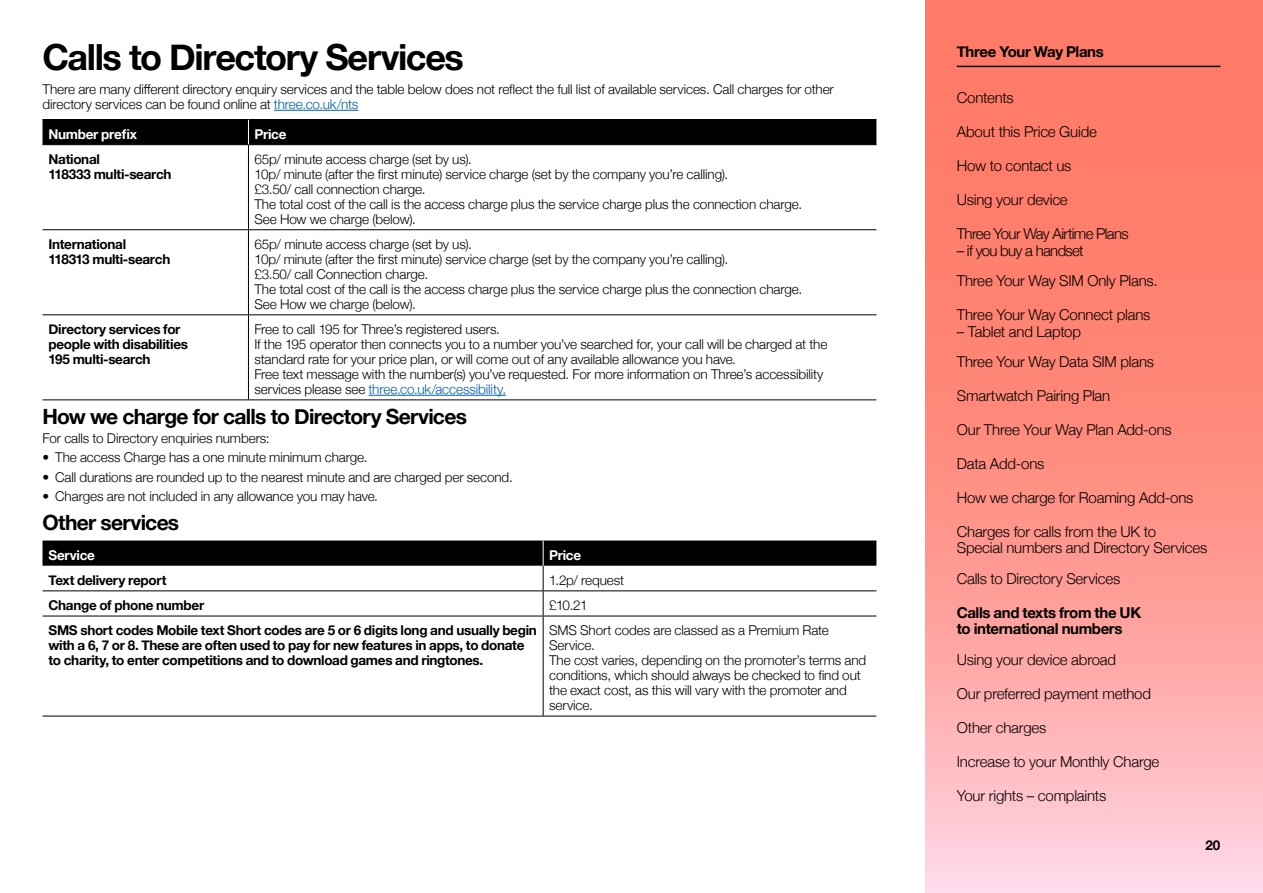
<style>
.page{position:relative;width:1263px;height:893px;background:#fff}
.page>*{position:absolute;margin:0;border:0;box-sizing:border-box;transform-origin:0 0}
.t1{font:700 36px "Helvetica Neue";letter-spacing:-.035em;color:#000}
.t2{font:700 21px "Helvetica Neue";letter-spacing:-.035em;color:#000}
.t3{font:300 15px/30.3px "Helvetica Neue";letter-spacing:-.015em;color:#000}
.t4{font:700 15px/16.5px "Helvetica Neue";letter-spacing:-.025em;color:#000}
.t5{font:300 15px "Helvetica Neue";letter-spacing:-.045em;color:#000}
.t6{font:300 13.5px/15px "Helvetica Neue";letter-spacing:-.01em;color:#000}
.t7{font:700 13.5px/15px "Helvetica Neue";letter-spacing:-.02em;color:#000}
.t8{font:700 13.5px "Helvetica Neue";letter-spacing:-.02em;color:#fff}
.s1{color:#005da9}
</style>
<div class="page">
<svg style="left:926px;top:0;width:337px;height:893px;background:#fe968d"></svg>
<hr style="left:957px;top:66px;width:263px;height:1px;background:#000">
<hr style="left:274px;top:110px;width:84px;height:1px;background:#005da9">
<hr style="left:43px;top:119px;width:205px;height:1px;background:#000">
<hr style="left:248px;top:119px;width:628px;height:1px;background:#000">
<hr style="left:248px;top:145px;width:1px;height:84px;background:#000">
<hr style="left:43px;top:229px;width:205px;height:1px;background:#000">
<hr style="left:248px;top:229px;width:628px;height:1px;background:#000">
<hr style="left:248px;top:230px;width:1px;height:84px;background:#000">
<hr style="left:43px;top:314px;width:205px;height:1px;background:#000">
<hr style="left:248px;top:314px;width:628px;height:1px;background:#000">
<hr style="left:248px;top:315px;width:1px;height:84px;background:#000">
<hr style="left:43px;top:399px;width:205px;height:1px;background:#000">
<hr style="left:248px;top:399px;width:628px;height:1px;background:#000">
<div style="left:43px;top:120px;width:833px;height:25px;background:#000"></div>
<hr style="left:369px;top:395px;width:137px;height:1px;background:#005da9">
<hr style="left:543px;top:616px;width:1px;height:100px;background:#000">
<hr style="left:43px;top:716px;width:500px;height:1px;background:#000">
<hr style="left:543px;top:716px;width:333px;height:1px;background:#000">
<svg style="left:43px;top:540px;width:833px;height:76px"></svg>
<hr style="left:43px;top:590px;width:500px;height:1px;background:#000">
<hr style="left:543px;top:590px;width:333px;height:1px;background:#000">
<hr style="left:43px;top:616px;width:500px;height:1px;background:#000">
<hr style="left:543px;top:616px;width:333px;height:1px;background:#000">
<h1 class="t1" style="left:43px;top:29px;width:423px">Calls to Directory Services</h1>
<p class="t6" style="left:43px;top:81px;width:793px">There are many different directory enquiry services and the table below does not reflect the full list of available services. Call charges for other directory services can be found online at <span class="s1">three.co.uk/nts</span></p>
<p class="t8" style="left:49px;top:123px;width:90px">Number prefix</p>
<p class="t8" style="left:254px;top:123px;width:33px">Price</p>
<p class="t7" style="left:49px;top:152px;width:125px">National<br>118333 multi-search</p>
<p class="t6" style="left:254px;top:150px;width:549px">65p/ minute access charge (set by us).<br>10p/ minute (after the first minute) service charge (set by the company you’re calling).<br>£3.50/ call connection charge.<br>The total cost of the call is the access charge plus the service charge plus the connection charge.<br>See How we charge (below).</p>
<p class="t7" style="left:49px;top:237px;width:123px">International<br>118313 multi-search</p>
<p class="t6" style="left:254px;top:235px;width:549px">65p/ minute access charge (set by us).<br>10p/ minute (after the first minute) service charge (set by the company you’re calling).<br>£3.50/ call Connection charge.<br>The total cost of the call is the access charge plus the service charge plus the connection charge.<br>See How we charge (below).</p>
<p class="t7" style="left:49px;top:322px;width:141px">Directory services for people with disabilities<br>195 multi-search</p>
<p class="t6" style="left:254px;top:321px;width:574px">Free to call 195 for Three’s registered users.<br>If the 195 operator then connects you to a number you’ve searched for, your call will be charged at the standard rate for your price plan, or will come out of any available allowance you have.<br>Free text message with the number(s) you’ve requested. For more information on Three’s accessibility services please see <span class="s1">three.co.uk/accessibility.</span></p>
<h2 class="t2" style="left:43px;top:400px;width:426px">How we charge for calls to Directory Services</h2>
<p class="t6" style="left:43px;top:430px;width:229px">For calls to Directory enquiries numbers:</p>
<p class="t6" style="left:43px;top:449px;width:327px">• The access Charge has a one minute minimum charge.</p>
<p class="t6" style="left:43px;top:468px;width:472px">• Call durations are rounded up to the nearest minute and are charged per second.</p>
<p class="t6" style="left:43px;top:487px;width:337px">• Charges are not included in any allowance you may have.</p>
<h2 class="t2" style="left:43px;top:506px;width:138px">Other services</h2>
<p class="t8" style="left:49px;top:544px;width:48px">Service</p>
<p class="t8" style="left:549px;top:544px;width:33px">Price</p>
<p class="t7" style="left:49px;top:573px;width:119px">Text delivery report</p>
<p class="t6" style="left:549px;top:571px;width:77px">1.2p/ request</p>
<p class="t7" style="left:49px;top:598px;width:157px">Change of phone number</p>
<p class="t6" style="left:549px;top:597px;width:40px">£10.21</p>
<p class="t7" style="left:49px;top:623px;width:490px">SMS short codes Mobile text Short codes are 5 or 6 digits long and usually begin with a 6, 7 or 8. These are often used to pay for new features in apps, to donate to charity, to enter competitions and to download games and ringtones.</p>
<p class="t6" style="left:549px;top:622px;width:319px">SMS Short codes are classed as a Premium Rate Service.<br>The cost varies, depending on the promoter’s terms and conditions, which should always be checked to find out the exact cost, as this will vary with the promoter and service.</p>
<p class="t4" style="left:957px;top:44px;width:149px">Three Your Way Plans</p>
<p class="t3" style="left:957px;top:82px;width:58px">Contents</p>
<p class="t3" style="left:957px;top:116px;width:142px">About this Price Guide</p>
<p class="t3" style="left:957px;top:150px;width:116px">How to contact us</p>
<p class="t3" style="left:957px;top:184px;width:112px">Using your device</p>
<p class="t5" style="left:957px;top:222px;width:173px">Three Your Way Airtime Plans</p>
<p class="t3" style="left:957px;top:234px;width:202px">– if you buy a handset<br>Three Your Way SIM Only Plans.</p>
<p class="t3" style="left:957px;top:298px;width:195px">Three Your Way Connect plans</p>
<p class="t3" style="left:957px;top:315px;width:199px">– Tablet and Laptop<br>Three Your Way Data SIM plans</p>
<p class="t3" style="left:957px;top:379px;width:155px">Smartwatch Pairing Plan</p>
<p class="t3" style="left:957px;top:413px;width:217px">Our Three Your Way Plan Add-ons</p>
<p class="t3" style="left:957px;top:447px;width:89px">Data Add-ons</p>
<p class="t3" style="left:957px;top:481px;width:238px">How we charge for Roaming Add-ons</p>
<p class="t3" style="left:957px;top:522px;width:252px;line-height:16.5px">Charges for calls from the UK to<br>Special numbers and Directory Services</p>
<p class="t3" style="left:957px;top:562px;width:165px">Calls to Directory Services</p>
<p class="t4" style="left:957px;top:605px;width:186px">Calls and texts from the UK to international numbers</p>
<p class="t3" style="left:957px;top:643px;width:161px">Using your device abroad</p>
<p class="t3" style="left:957px;top:677px;width:196px">Our preferred payment method</p>
<p class="t3" style="left:957px;top:711px;width:91px">Other charges</p>
<p class="t3" style="left:957px;top:745px;width:204px">Increase to your Monthly Charge</p>
<p class="t3" style="left:957px;top:779px;width:151px">Your rights – complaints</p>
<p class="t7" style="left:1205px;top:838px;width:17px">20</p>
</div>
